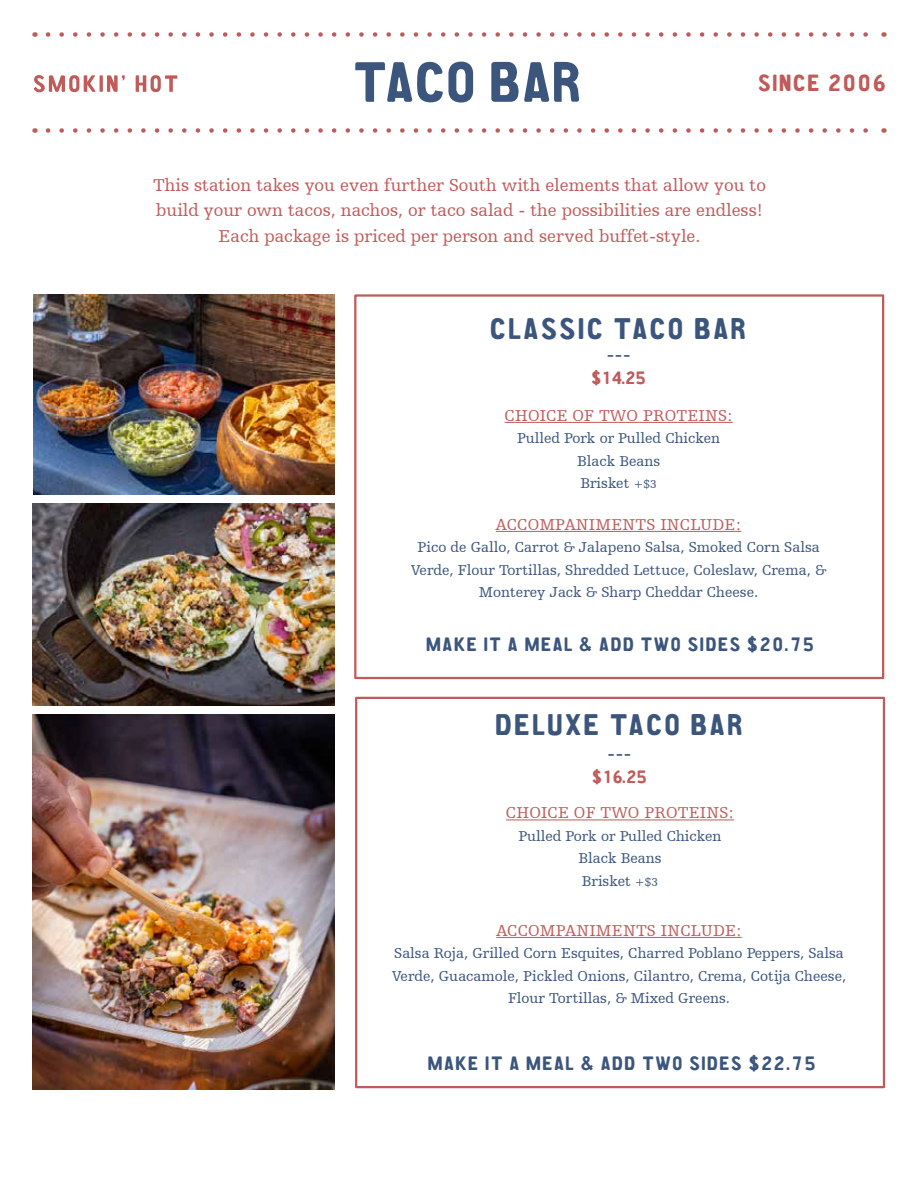
<style>
.page{position:relative;width:918px;height:1188px;background:#fff}
.page>*{position:absolute;margin:0;border:0;box-sizing:border-box;transform-origin:0 0}
.t1{font:57px "CA Aires Pro";letter-spacing:.02em;color:#3b557d}
.t2{font:30px "CA Aires Pro";letter-spacing:.08em;color:#3b557d}
.t3{font:23.55px "CA Aires Pro";letter-spacing:.07em;color:#c05b5a}
.t4{font:21px "Humanist Slabserif 712 BT";color:#3b557d}
.t5{font:19.5px "CA Aires Pro";letter-spacing:.08em;color:#3b557d}
.t6{font:18px/25.5px "Humanist Slabserif 712 BT";color:#c05b5a;text-align:center}
.t7{font:18px "CA Aires Pro";color:#c05b5a}
.t8{font:16.5px "Humanist Slabserif 712 BT";letter-spacing:.01em;color:#c05b5a}
.t9{font:15px/22.5px "Humanist Slabserif 712 BT";color:#3b557d;text-align:center}
.s1{font-size:12px}
</style>
<div class="page">
<img style="left:34px;top:294px;width:301px;height:201px">
<img style="left:32px;top:714px;width:303px;height:375px">
<img style="left:32px;top:504px;width:303px;height:201px">
<svg style="left:48px;top:32px;width:820px;height:5px"></svg>
<svg style="left:48px;top:128px;width:820px;height:5px"></svg>
<svg style="left:33px;top:75px;width:63px;height:18px"></svg>
<hr style="left:100px;top:75px;width:3px;height:17px;background:#c05b5a">
<svg style="left:107px;top:75px;width:18px;height:17px"></svg>
<svg style="left:136px;top:75px;width:41px;height:17px"></svg>
<hr style="left:505px;top:422px;width:228px;height:1px;background:#c05b5a">
<hr style="left:506px;top:820px;width:228px;height:1px;background:#c05b5a">
<div style="left:354px;top:294px;width:530px;height:385px;border:2px solid #c05b5a"></div>
<div style="left:355px;top:697px;width:530px;height:391px;border:2px solid #c05b5a"></div>
<hr style="left:496px;top:531px;width:245px;height:1px;background:#c05b5a">
<hr style="left:496px;top:937px;width:246px;height:1px;background:#c05b5a">
<h1 class="t1" style="left:354px;top:39px;width:230px">TACO BAR</h1>
<h3 class="t3" style="left:758px;top:65px;width:129px">SINCE 2006</h3>
<p class="t6" style="left:153px;top:172px;width:614px">This station takes you even further South with elements that allow you to build your own tacos, nachos, or taco salad - the possibilities are endless!<br>Each package is priced per person and served buffet-style.</p>
<h2 class="t2" style="left:491px;top:306px;width:258px">CLASSIC TACO BAR</h2>
<h3 class="t4" style="left:606px;top:342px;width:26px">---</h3>
<p class="t7" style="left:592px;top:364px;width:55px">$14.25</p>
<p class="t8" style="left:505px;top:405px;width:230px">CHOICE OF TWO PROTEINS:</p>
<p class="t9" style="left:517px;top:427px;width:205px">Pulled Pork or Pulled Chicken<br>Black Beans<br>Brisket <span class="s1">+$3</span></p>
<p class="t8" style="left:496px;top:514px;width:247px">ACCOMPANIMENTS INCLUDE:</p>
<p class="t9" style="left:411px;top:536px;width:417px">Pico de Gallo, Carrot &amp; Jalapeno Salsa, Smoked Corn Salsa<br>Verde, Flour Tortillas, Shredded Lettuce, Coleslaw, Crema, &amp;<br>Monterey Jack &amp; Sharp Cheddar Cheese.</p>
<h3 class="t5" style="left:427px;top:629px;width:389px">MAKE IT A MEAL &amp; ADD TWO SIDES $20.75</h3>
<h2 class="t2" style="left:496px;top:702px;width:249px">DELUXE TACO BAR</h2>
<h3 class="t4" style="left:607px;top:741px;width:26px">---</h3>
<p class="t7" style="left:593px;top:763px;width:55px">$16.25</p>
<p class="t8" style="left:506px;top:803px;width:230px">CHOICE OF TWO PROTEINS:</p>
<p class="t9" style="left:519px;top:824px;width:205px">Pulled Pork or Pulled Chicken<br>Black Beans<br>Brisket <span class="s1">+$3</span></p>
<p class="t8" style="left:496px;top:920px;width:247px">ACCOMPANIMENTS INCLUDE:</p>
<p class="t9" style="left:392px;top:942px;width:456px">Salsa Roja, Grilled Corn Esquites, Charred Poblano Peppers, Salsa<br>Verde, Guacamole, Pickled Onions, Cilantro, Crema, Cotija Cheese,<br>Flour Tortillas, &amp; Mixed Greens.</p>
<h3 class="t5" style="left:428px;top:1049px;width:389px">MAKE IT A MEAL &amp; ADD TWO SIDES $22.75</h3>
</div>
